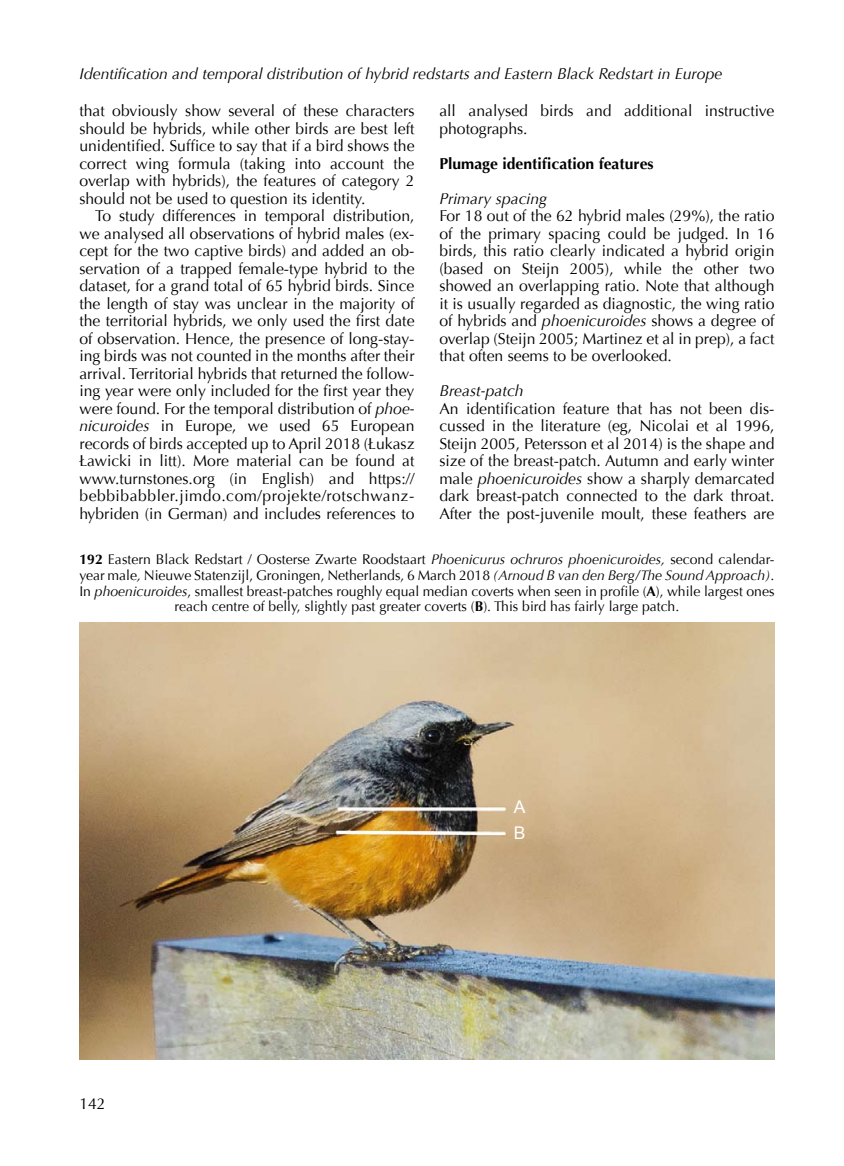
<style>
.page{position:relative;width:844px;height:1166px;background:#fff}
.page>*{position:absolute;margin:0;border:0;box-sizing:border-box;transform-origin:0 0}
.Normal_opmaak{font:17.5px "Arial";color:#fff}
.Indents{font:15.75px/17.5px "Optima";color:#000;text-align:justify}
.Normaal{font:15.75px/17.5px "Optima";color:#000;text-align:justify}
.Normaal-2{font:italic 15.75px "Optima";color:#000}
.Normaal-3{font:700 15.75px "Optima";color:#000}
.Normaal-4{font:14px/15.8px "Optima";color:#000;text-align:center}
.s1{font-style:italic}
.s2{font-weight:700}
</style>
<div class="page">
<img style="left:79px;top:623px;width:695px;height:436px">
<p class="Normaal-2" style="left:79px;top:64px;width:644px">Identification and temporal distribution of hybrid redstarts and Eastern Black Redstart in Europe</p>
<p class="Indents" style="left:79px;top:102px;width:336px">that obviously show several of these characters should be hybrids, while other birds are best left unidentified. Suffice to say that if a bird shows the correct wing formula (taking into account the overlap with hybrids), the features of category 2 should not be used to question its identity.</p>
<p class="Indents" style="left:79px;top:207px;width:336px;text-indent:16px">To study differences in temporal distribution, we analysed all observations of hybrid males (ex&shy;cept for the two captive birds) and added an ob&shy;servation of a trapped female-type hybrid to the dataset, for a grand total of 65 hybrid birds. Since the length of stay was unclear in the majority of the territorial hybrids, we only used the first date of observation. Hence, the presence of long-stay&shy;ing birds was not counted in the months after their arrival. Territorial hybrids that returned the follow&shy;ing year were only included for the first year they were found. For the temporal distribution of <span class="s1">phoe&shy;nicuroides</span> in Europe, we used 65 European records of birds accepted up to April 2018 (Łukasz Ławicki in litt). More material can be found at www.turnstones.org (in English) and https:// bebbibabbler.jimdo.com/projekte/rotschwanz&shy;hybriden (in German) and includes references to</p>
<p class="Indents" style="left:439px;top:102px;width:336px">all analysed birds and additional instructive photographs.</p>
<p class="Normaal-3" style="left:439px;top:154px;width:216px">Plumage identification features</p>
<p class="Normaal-2" style="left:439px;top:189px;width:109px">Primary spacing</p>
<p class="Normaal" style="left:439px;top:207px;width:336px">For 18 out of the 62 hybrid males (29%), the ratio of the primary spacing could be judged. In 16 birds, this ratio clearly indicated a hybrid origin (based on Steijn 2005), while the other two showed an overlapping ratio. Note that although it is usually regarded as diagnostic, the wing ratio of hybrids and <span class="s1">phoenicuroides</span> shows a degree of overlap (Steijn 2005; Martinez et al in prep), a fact that often seems to be overlooked.</p>
<p class="Normaal-2" style="left:439px;top:382px;width:85px">Breast-patch</p>
<p class="Normaal" style="left:439px;top:400px;width:336px">An identification feature that has not been dis&shy;cussed in the literature (eg, Nicolai et al 1996, Steijn 2005, Petersson et al 2014) is the shape and size of the breast-patch. Autumn and early winter male <span class="s1">phoenicuroides</span> show a sharply demarcated dark breast-patch connected to the dark throat.<br>After the post-juvenile moult, these feathers are</p>
<p class="Normaal-4" style="left:79px;top:552px;width:696px"><span class="s2">192</span> Eastern Black Redstart / Oosterse Zwarte Roodstaart <span class="s1">Phoenicurus ochruros phoenicuroides,</span> second calendar&shy;year male<span class="s1">,</span> Nieuwe Statenzijl, Groningen, Netherlands, 6 March 2018 <span class="s1">(Arnoud B van den Berg/The SoundApproach)</span>.<br>In <span class="s1">phoenicuroides</span>, smallest breast-patches roughly equal median coverts when seen in profile (<span class="s2">A</span>), while largest ones reach centre of belly, slightly past greater coverts (<span class="s2">B</span>). This bird has fairly large patch.</p>
<p class="Normaal" style="left:79px;top:1095px;width:28px">142</p>
<p class="Normal_opmaak" style="left:513px;top:795px;width:13px">A</p>
<p class="Normal_opmaak" style="left:513px;top:821px;width:13px">B</p>
</div>
